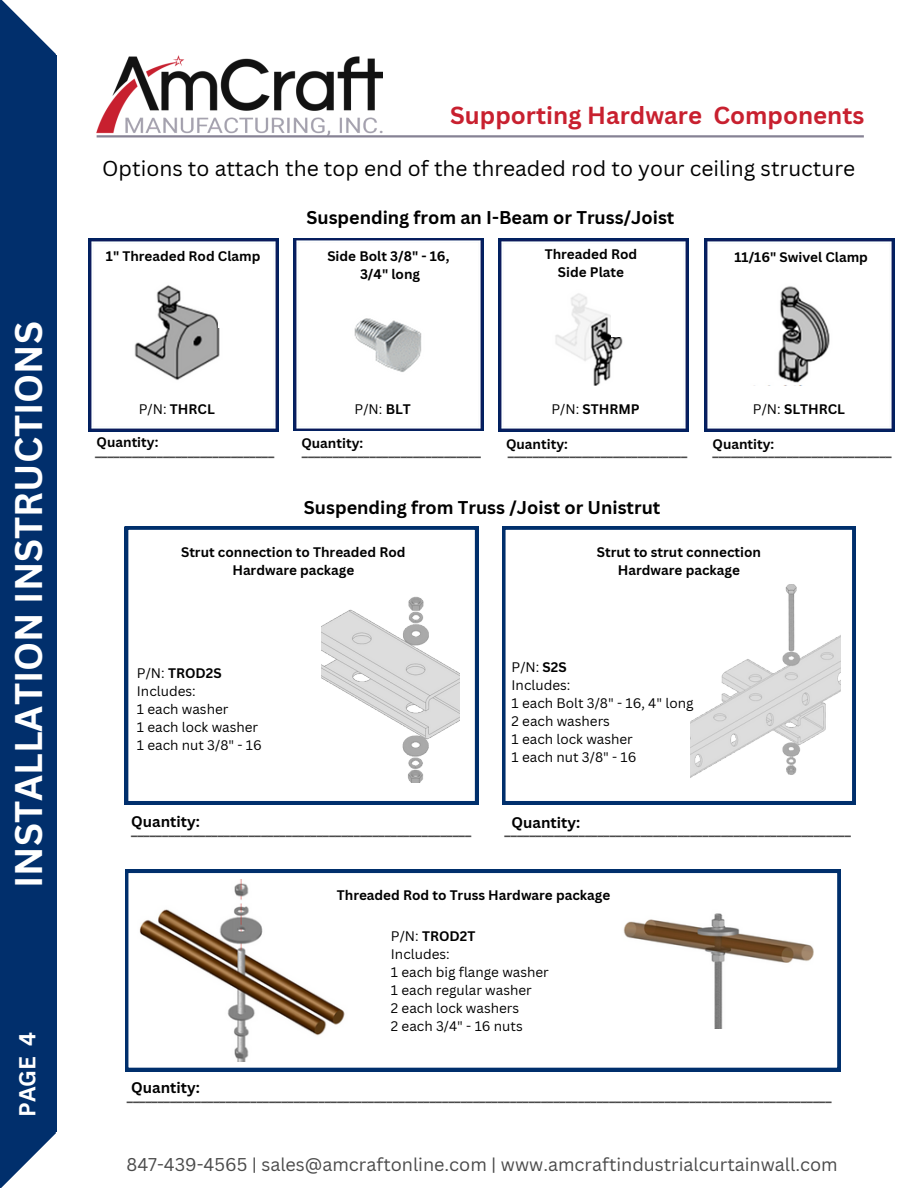
<style>
.page{position:relative;width:918px;height:1188px;background:#fff}
.page>*{position:absolute;margin:0;border:0;box-sizing:border-box;transform-origin:0 0}
.t1{font:700 37.5px "Canva Sans";color:#fff}
.t2{font:700 24px "Canva Sans";color:#c8202f}
.t3{font:700 22.5px "Canva Sans";color:#fff}
.t4{font:21px "Canva Sans";color:#000}
.t5{font:18px "Canva Sans";color:#4b4b4b}
.t6{font:700 18px "Canva Sans";color:#000}
.t7{font:700 15px "Canva Sans";color:#000}
.t8{font:700 13.5px "Canva Sans";color:#4b4b4b}
.t9{font:700 13.5px "Canva Sans";color:#000}
.t10{font:13.5px "Canva Sans";color:#000}
.s1{font-weight:400}
.s2{font-weight:700}
</style>
<div class="page">
<div style="left:0;top:56px;width:57px;height:1076px;background:#012f6c"></div>
<svg style="left:0;top:0;width:56px;height:56px;fill:#012f6c"></svg>
<svg style="left:0;top:1132px;width:56px;height:56px;fill:#012f6c"></svg>
<svg style="left:125px;top:870px;width:716px;height:201px"></svg>
<img style="left:704px;top:238px;width:190px;height:194px">
<img style="left:499px;top:238px;width:190px;height:194px">
<div style="left:617px;top:296px;width:54px;height:48px;background:#fff"></div>
<img style="left:88px;top:238px;width:191px;height:194px">
<img style="left:113px;top:266px;width:125px;height:117px">
<div style="left:218px;top:283px;width:43px;height:45px;background:#fff"></div>
<img style="left:293px;top:238px;width:191px;height:193px">
<img style="left:538px;top:288px;width:111px;height:98px">
<img style="left:346px;top:303px;width:85px;height:80px">
<div style="left:526px;top:970px;width:112px;height:10px;background:#fff"></div>
<hr style="left:97px;top:135px;width:767px;height:2px;background:#868294">
<img style="left:97px;top:55px;width:285px;height:80px">
<img style="left:750px;top:275px;width:98px;height:110px">
<div style="left:611px;top:289px;width:50px;height:48px;background:#fff"></div>
<div style="left:629px;top:307px;width:50px;height:48px;background:#fff"></div>
<svg style="left:502px;top:526px;width:353px;height:278px"></svg>
<svg style="left:125px;top:526px;width:353px;height:278px"></svg>
<div style="left:148px;top:753px;width:20px;height:20px;background:#fff;border-radius:50%"></div>
<div style="left:194px;top:590px;width:20px;height:27px;background:#fff"></div>
<div style="left:152px;top:604px;width:20px;height:27px;background:#fff"></div>
<div style="left:165px;top:602px;width:32px;height:17px;background:#fff"></div>
<img style="left:691px;top:578px;width:149px;height:206px">
<img style="left:321px;top:597px;width:139px;height:185px">
<img style="left:617px;top:886px;width:196px;height:143px">
<img style="left:131px;top:879px;width:224px;height:183px">
<p class="t1" style="left:2px;top:888px;width:568px;rotate:-90deg">INSTALLATION INSTRUCTIONS</p>
<p class="t3" style="left:11px;top:1117px;width:87px;rotate:-90deg">PAGE 4</p>
<p class="t2" style="left:450px;top:99px;width:416px">Supporting Hardware Components</p>
<p class="t4" style="left:102px;top:154px;width:754px">Options to attach the top end of the threaded rod to your ceiling structure</p>
<p class="t6" style="left:306px;top:205px;width:370px">Suspending from an I-Beam or Truss/Joist</p>
<p class="t9" style="left:106px;top:246px;width:156px">1" Threaded Rod Clamp</p>
<p class="t9" style="left:327px;top:246px;width:124px">Side Bolt 3/8" - 16,</p>
<p class="t9" style="left:360px;top:264px;width:62px">3/4" long</p>
<p class="t9" style="left:545px;top:245px;width:94px">Threaded Rod</p>
<p class="t9" style="left:558px;top:263px;width:68px">Side Plate</p>
<p class="t9" style="left:734px;top:248px;width:135px">11/16" Swivel Clamp</p>
<p class="t9" style="left:139px;top:399px;width:77px"><span class="s1">P/N:</span> THRCL</p>
<p class="t10" style="left:355px;top:399px;width:58px">P/N: <span class="s2">BLT</span></p>
<p class="t9" style="left:551px;top:399px;width:90px"><span class="s1">P/N:</span> STHRMP</p>
<p class="t9" style="left:753px;top:399px;width:94px"><span class="s1">P/N:</span> SLTHRCL</p>
<p class="t9" style="left:97px;top:433px;width:63px">Quantity:</p>
<p class="t8" style="left:95px;top:442px;width:181px">_____________________________</p>
<p class="t9" style="left:301px;top:434px;width:63px">Quantity:</p>
<p class="t8" style="left:302px;top:442px;width:181px">_____________________________</p>
<p class="t9" style="left:506px;top:435px;width:63px">Quantity:</p>
<p class="t8" style="left:508px;top:442px;width:181px">_____________________________</p>
<p class="t9" style="left:713px;top:435px;width:63px">Quantity:</p>
<p class="t8" style="left:713px;top:442px;width:181px">_____________________________</p>
<p class="t6" style="left:304px;top:494px;width:358px">Suspending from Truss /Joist or Unistrut</p>
<p class="t9" style="left:181px;top:543px;width:226px">Strut connection to Threaded Rod</p>
<p class="t9" style="left:232px;top:561px;width:123px">Hardware package</p>
<p class="t9" style="left:597px;top:543px;width:166px">Strut to strut connection</p>
<p class="t9" style="left:618px;top:561px;width:123px">Hardware package</p>
<p class="t9" style="left:137px;top:663px;width:86px"><span class="s1">P/N:</span> TROD2S</p>
<p class="t10" style="left:137px;top:681px;width:60px">Includes:</p>
<p class="t10" style="left:137px;top:699px;width:93px">1 each washer</p>
<p class="t10" style="left:137px;top:717px;width:123px">1 each lock washer</p>
<p class="t10" style="left:137px;top:735px;width:126px">1 each nut 3/8" - 16</p>
<p class="t7" style="left:131px;top:811px;width:70px">Quantity:</p>
<p class="t8" style="left:131px;top:820px;width:342px">_______________________________________________________</p>
<p class="t10" style="left:512px;top:658px;width:57px">P/N: <span class="s2">S2S</span></p>
<p class="t10" style="left:512px;top:676px;width:60px">Includes:</p>
<p class="t10" style="left:512px;top:694px;width:184px">1 each Bolt 3/8" - 16, 4" long</p>
<p class="t10" style="left:512px;top:712px;width:100px">2 each washers</p>
<p class="t10" style="left:512px;top:730px;width:123px">1 each lock washer</p>
<p class="t10" style="left:512px;top:748px;width:126px">1 each nut 3/8" - 16</p>
<p class="t7" style="left:512px;top:812px;width:70px">Quantity:</p>
<p class="t8" style="left:505px;top:821px;width:348px">________________________________________________________</p>
<p class="t9" style="left:337px;top:886px;width:275px">Threaded Rod to Truss Hardware package</p>
<p class="t7" style="left:131px;top:1077px;width:70px">Quantity:</p>
<p class="t9" style="left:391px;top:927px;width:86px"><span class="s1">P/N:</span> TROD2T</p>
<p class="t10" style="left:391px;top:945px;width:60px">Includes:</p>
<p class="t10" style="left:391px;top:963px;width:160px">1 each big flange washer</p>
<p class="t10" style="left:391px;top:981px;width:142px">1 each regular washer</p>
<p class="t10" style="left:391px;top:999px;width:130px">2 each lock washers</p>
<p class="t10" style="left:391px;top:1017px;width:133px">2 each 3/4" - 16 nuts</p>
<p class="t8" style="left:127px;top:1086px;width:706px">__________________________________________________________________________________________________________________</p>
<p class="t5" style="left:127px;top:1152px;width:713px">847-439-4565 | sales@amcraftonline.com | www.amcraftindustrialcurtainwall.com</p>
</div>
